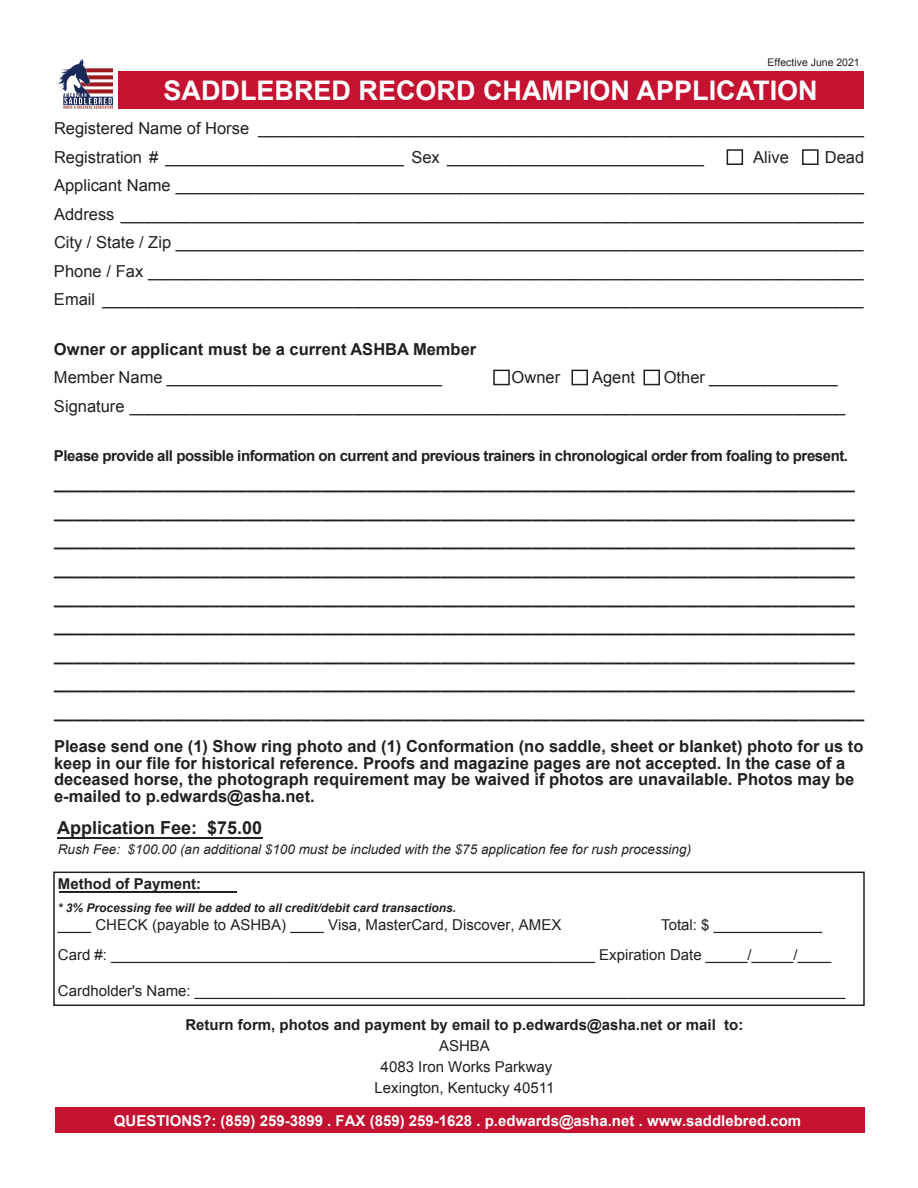
<style>
.page{position:relative;width:918px;height:1188px;background:#fff}
.page>*{position:absolute;margin:0;border:0;box-sizing:border-box;transform-origin:0 0}
.t1{font:700 27px "Arial";color:#fff}
.t2{font:700 18px "Arial";color:#231f20}
.t3{font:700 16.5px/28.5px "Arial";color:#231f20}
.t4{font:16.5px/28.5px "Arial";color:#231f20}
.t5{font:15px/30px "Arial";color:#231f20}
.t6{font:700 15px/21px "Arial";color:#231f20;text-align:center}
.t7{font:700 15px "Arial";letter-spacing:-.03em;color:#231f20}
.t8{font:15px "Arial";color:#231f20}
.t9{font:700 15px "Arial";color:#fff}
.t10{font:700 15px "Arial";color:#231f20}
.t11{font:italic 13.5px "Arial";color:#231f20}
.t12{font:italic 700 12px "Arial";color:#231f20}
.t13{font:10.5px "Arial";color:#231f20}
.s1{font-style:inherit}
.s2{font-weight:400}
</style>
<div class="page">
<div style="left:55px;top:1108px;width:810px;height:25px;background:#c41230"></div>
<div style="left:119px;top:71px;width:745px;height:38px;background:#c41230"></div>
<div style="left:727px;top:149px;width:16px;height:16px;border:2px solid #231f20"></div>
<div style="left:802px;top:149px;width:17px;height:16px;border:2px solid #231f20"></div>
<div style="left:493px;top:370px;width:17px;height:15px;border:2px solid #231f20"></div>
<div style="left:572px;top:370px;width:16px;height:15px;border:2px solid #231f20"></div>
<div style="left:644px;top:370px;width:16px;height:15px;border:2px solid #231f20"></div>
<img style="left:58px;top:59px;width:55px;height:50px">
<div style="left:53px;top:872px;width:812px;height:134px;border:2px solid #231f20"></div>
<hr style="left:59px;top:891px;width:178px;height:2px;background:#231f20">
<hr style="left:57px;top:837px;width:205px;height:2px;background:#231f20">
<p class="t13" style="left:768px;top:56px;width:94px">Effective June 2021</p>
<p class="t1" style="left:164px;top:72px;width:656px">SADDLEBRED RECORD CHAMPION APPLICATION</p>
<p class="t4" style="left:54px;top:115px;width:811px">Registered Name of Horse __________________________________________________________________<br>Registration # __________________________ Sex ____________________________</p>
<p class="t4" style="left:54px;top:143px;width:812px;text-align:justify;text-indent:771px">Dead Applicant Name ___________________________________________________________________________ Address _________________________________________________________________________________ City / State / Zip ___________________________________________________________________________ Phone / Fax ______________________________________________________________________________ Email ___________________________________________________________________________________</p>
<p class="t3" style="left:54px;top:335px;width:424px">Owner or applicant must be a current ASH<span class="s1">B</span>A Member<br><span class="s2">Member Name ______________________________</span></p>
<p class="t4" style="left:753px;top:143px;width:37px">Alive</p>
<p class="t4" style="left:54px;top:364px;width:793px;text-indent:610px">Other ______________<br>Signature ______________________________________________________________________________</p>
<p class="t7" style="left:54px;top:446px;width:796px">Please provide all possible information on current and previous trainers in chronological order from foaling to present.</p>
<p class="t3" style="left:54px;top:470px;width:812px">_______________________________________________________________________________________ _______________________________________________________________________________________ _______________________________________________________________________________________ _______________________________________________________________________________________ _______________________________________________________________________________________ _______________________________________________________________________________________ _______________________________________________________________________________________ _______________________________________________________________________________________ ________________________________________________________________________________________</p>
<p class="t3" style="left:54px;top:739px;width:811px;line-height:16.5px">Please send one (1) Show ring photo and (1) Conformation (no saddle, sheet or blanket) photo for us to keep in our file for historical reference. Proofs and magazine pages are not accepted. In the case of a deceased horse, the photograph requirement may be waived if photos are unavailable. Photos may be e-mailed to p.edwards@asha.net.</p>
<p class="t4" style="left:512px;top:364px;width:50px">Owner</p>
<p class="t4" style="left:592px;top:364px;width:45px">Agent</p>
<p class="t2" style="left:57px;top:816px;width:207px">Application Fee: $75.00</p>
<p class="t11" style="left:58px;top:841px;width:635px">Rush Fee: $100.00 (an additional $100 must be included with the $75 application fee for rush processing)</p>
<p class="t10" style="left:58px;top:874px;width:145px">Method of Payment:</p>
<p class="t12" style="left:58px;top:900px;width:400px">* 3% Processing fee will be added to all credit/debit card transactions.</p>
<p class="t5" style="left:58px;top:910px;width:505px">____ CHECK (payable to ASHBA) <span class="s1">____ Visa, MasterCard, Discover</span>, AMEX</p>
<p class="t5" style="left:58px;top:910px;width:775px;text-indent:603px">Total: $ _____________<br>Card #: __________________________________________________________ Expiration Date _____/_____/____</p>
<p class="t8" style="left:58px;top:981px;width:789px"><span class="s1">Cardholder's Name: ___________________________</span>___________________________________________________</p>
<p class="t6" style="left:185px;top:1015px;width:560px">Return form, photos and payment by email to p.edwards@asha.net or mail <span class="s1">to:<br></span><span class="s2">ASHBA<br>4083 Iron Works Parkway<br>Lexington, Kentucky 40511</span></p>
<p class="t9" style="left:114px;top:1111px;width:689px">QUESTIONS?: (859) 259-3899 . FAX (859) 259-1628 . p.edwards@asha.net . www.saddlebred.com</p>
</div>
